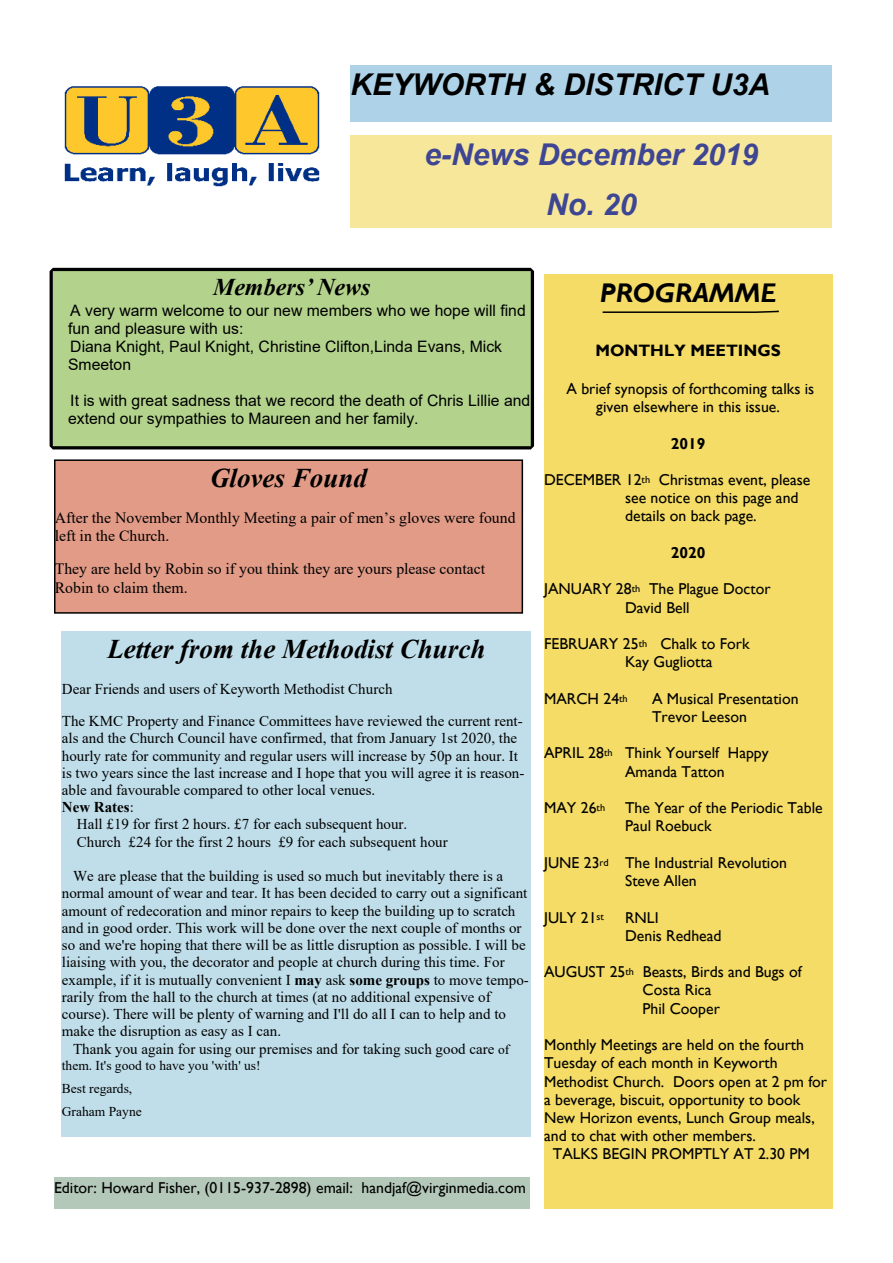
<style>
.page{position:relative;width:893px;height:1263px;background:#fff}
.page>*{position:absolute;margin:0;border:0;box-sizing:border-box;transform-origin:0 0}
.t1{font:italic 700 30px/49.3px "Arial";color:#3e4593;text-align:center}
.t2{font:italic 700 30px "Arial";color:#000}
.t3{font:italic 700 27px "Times New Roman";color:#000}
.t4{font:italic 700 27px "Gill Sans";color:#000}
.t5{font:italic 700 24px "Times New Roman";color:#000}
.t6{font:700 16.5px "Gill Sans";color:#000}
.t7{font:15.75px/18.3px "Gill Sans";color:#000}
.t8{font:15.75px/18px "Arial";color:#000}
.t9{font:15.75px/18.1px "Times New Roman";color:#000}
.t10{font:700 15.75px "Gill Sans";color:#000}
.t11{font:15px/17.2px "Times New Roman";color:#000}
.t12{font:700 15px "Times New Roman";color:#000}
.t13{font:13.5px/23px "Times New Roman";color:#000}
.s1{font-weight:400}
.s2{font-weight:700}
.s3{font-size:13.5px}
.s4{font-size:10.2px}
</style>
<div class="page">
<div style="left:351px;top:65px;width:481px;height:57px;background:#aed3e9"></div>
<div style="left:351px;top:135px;width:481px;height:93px;background:#f7e79b"></div>
<div style="left:50px;top:268px;width:484px;height:181px;background:#b3d38c"></div>
<div style="left:544px;top:275px;width:288px;height:934px;background:#f4dc66"></div>
<svg style="left:602px;top:310px;width:177px;height:3px"></svg>
<img style="left:64px;top:86px;width:256px;height:101px">
<div style="left:54px;top:1177px;width:476px;height:32px;background:#b4c8b9"></div>
<div style="left:55px;top:460px;width:467px;height:153px;background:#e29b87"></div>
<div style="left:54px;top:459px;width:469px;height:155px;border:2px solid #000"></div>
<div style="left:62px;top:631px;width:469px;height:506px;background:#c0deea"></div>
<h1 class="t2" style="left:351px;top:73px;width:421px">KEYWORTH &amp; DISTRICT U3A</h1>
<h1 class="t1" style="left:424px;top:133px;width:335px">e-News December 2019<br>No. 20</h1>
<h3 class="t5" style="left:213px;top:279px;width:159px">Members’ News</h3>
<p class="t8" style="left:68px;top:302px;width:459px">A very warm welcome to our new members who we hope will find fun and pleasure with us:<br>Diana Knight, Paul Knight, Christine Clifton,Linda Evans, Mick Smeeton</p>
<p class="t8" style="left:68px;top:393px;width:464px">It is with great sadness that we record the death of Chris Lillie and extend our sympathies to Maureen and her family.</p>
<h2 class="t3" style="left:210px;top:469px;width:158px">Gloves Found</h2>
<p class="t9" style="left:55px;top:510px;width:462px">After the November Monthly Meeting a pair of men’s gloves were found left in the Church.</p>
<p class="t9" style="left:55px;top:562px;width:432px">They are held by Robin so if you think they are yours please contact<br>Robin to claim them.</p>
<h2 class="t3" style="left:107px;top:640px;width:380px">Letter from the Methodist Church</h2>
<p class="t11" style="left:62px;top:674px;width:462px;line-height:32.2px">Dear Friends and users of Keyworth Methodist Church<br>The KMC Property and Finance Committees have reviewed the current rent-</p>
<p class="t11" style="left:62px;top:731px;width:457px">als and the Church Council have confirmed, that from January 1st 2020, the</p>
<p class="t11" style="left:62px;top:748px;width:458px">hourly rate for community and regular users will increase by 50p an hour. It</p>
<p class="t11" style="left:62px;top:765px;width:464px">is two years since the last increase and I hope that you will agree it is reason-</p>
<p class="t11" style="left:62px;top:783px;width:315px">able and favourable compared to other local venues.</p>
<p class="t12" style="left:62px;top:802px;width:74px">New Rates<span class="s1">:</span></p>
<p class="t11" style="left:77px;top:817px;width:332px">Hall £19 for first 2 hours. £7 for each subsequent hour.</p>
<p class="t11" style="left:77px;top:834px;width:372px">Church £24 for the first 2 hours £9 for each subsequent hour</p>
<p class="t11" style="left:62px;top:869px;width:468px;text-indent:11px">We are please that the building is used so much but inevitably there is a normal amount of wear and tear. It has been decided to carry out a significant amount of redecoration and minor repairs to keep the building up to scratch and in good order. This work will be done over the next couple of months or so and we're hoping that there will be as little disruption as possible. I will be liaising with you, the decorator and people at church during this time. For example, if it is mutually convenient I <span class="s2">may</span> ask <span class="s2">some groups</span> to move tempo&shy;rarily from the hall to the church at times (at no additional expensive of course). There will be plenty of warning and I'll do all I can to help and to make the disruption as easy as I can.</p>
<p class="t11" style="left:73px;top:1041px;width:438px">Thank you again for using our premises and for taking such good care <span class="s3">of</span></p>
<p class="t13" style="left:62px;top:1055px;width:200px">them. It's good to have you 'with' us!<br>Best regards,<br>Graham Payne</p>
<p class="t7" style="left:54px;top:1180px;width:473px">Editor: Howard Fisher, (0115-937-2898) email: handjaf@virginmedia.com</p>
<h2 class="t4" style="left:600px;top:283px;width:178px">PROGRAMME</h2>
<p class="t6" style="left:595px;top:345px;width:187px">MONTHLY MEETINGS</p>
<p class="t7" style="left:567px;top:381px;width:249px;text-align:center">A brief synopsis of forthcoming talks is given elsewhere in this issue.</p>
<p class="t10" style="left:671px;top:438px;width:36px">2019</p>
<p class="t7" style="left:625px;top:472px;width:187px;text-indent:-81px">DECEMBER 12<span class="s4">th</span> Christmas event, please see notice on this page and details on back page.</p>
<p class="t10" style="left:671px;top:547px;width:36px">2020</p>
<p class="t7" style="left:544px;top:581px;width:228px;text-align:center">JANUARY 28<span class="s4">th</span> The Plague Doctor<br>David Bell</p>
<p class="t7" style="left:625px;top:636px;width:126px;text-indent:-81px">FEBRUARY 25<span class="s4">th</span> Chalk to Fork<br>Kay Gugliotta</p>
<p class="t7" style="left:544px;top:691px;width:85px">MARCH 24<span class="s4">th</span></p>
<p class="t7" style="left:652px;top:691px;width:148px">A Musical Presentation<br>Trevor Leeson</p>
<p class="t7" style="left:625px;top:746px;width:145px;text-indent:-81px">APRIL 28<span class="s4">th</span> Think Yourself Happy<br>Amanda Tatton</p>
<p class="t7" style="left:544px;top:800px;width:63px">MAY 26<span class="s4">th</span></p>
<p class="t7" style="left:625px;top:800px;width:199px">The Year of the Periodic Table<br>Paul Roebuck</p>
<p class="t7" style="left:544px;top:855px;width:244px;text-align:center">JUNE 23<span class="s4">rd</span> The Industrial Revolution<br>Steve Allen</p>
<p class="t7" style="left:544px;top:910px;width:61px">JULY 21<span class="s4">st</span></p>
<p class="t7" style="left:625px;top:910px;width:98px">RNLI<br>Denis Redhead</p>
<p class="t7" style="left:643px;top:964px;width:161px;text-indent:-98px">AUGUST 25<span class="s4">th</span> Beasts, Birds and Bugs of<br>Costa Rica<br>Phil Cooper</p>
<p class="t7" style="left:544px;top:1037px;width:261px">Monthly Meetings are held on the fourth</p>
<p class="t7" style="left:544px;top:1055px;width:235px">Tuesday of each month in Keyworth</p>
<p class="t7" style="left:544px;top:1074px;width:285px">Methodist Church. Doors open at 2 pm for</p>
<p class="t7" style="left:544px;top:1092px;width:258px">a beverage, biscuit, opportunity to book</p>
<p class="t7" style="left:544px;top:1110px;width:272px">New Horizon events, Lunch Group meals,</p>
<p class="t7" style="left:544px;top:1128px;width:213px">and to chat with other members.</p>
<p class="t7" style="left:553px;top:1147px;width:258px">TALKS BEGIN PROMPTLY AT 2.30 PM</p>
</div>
